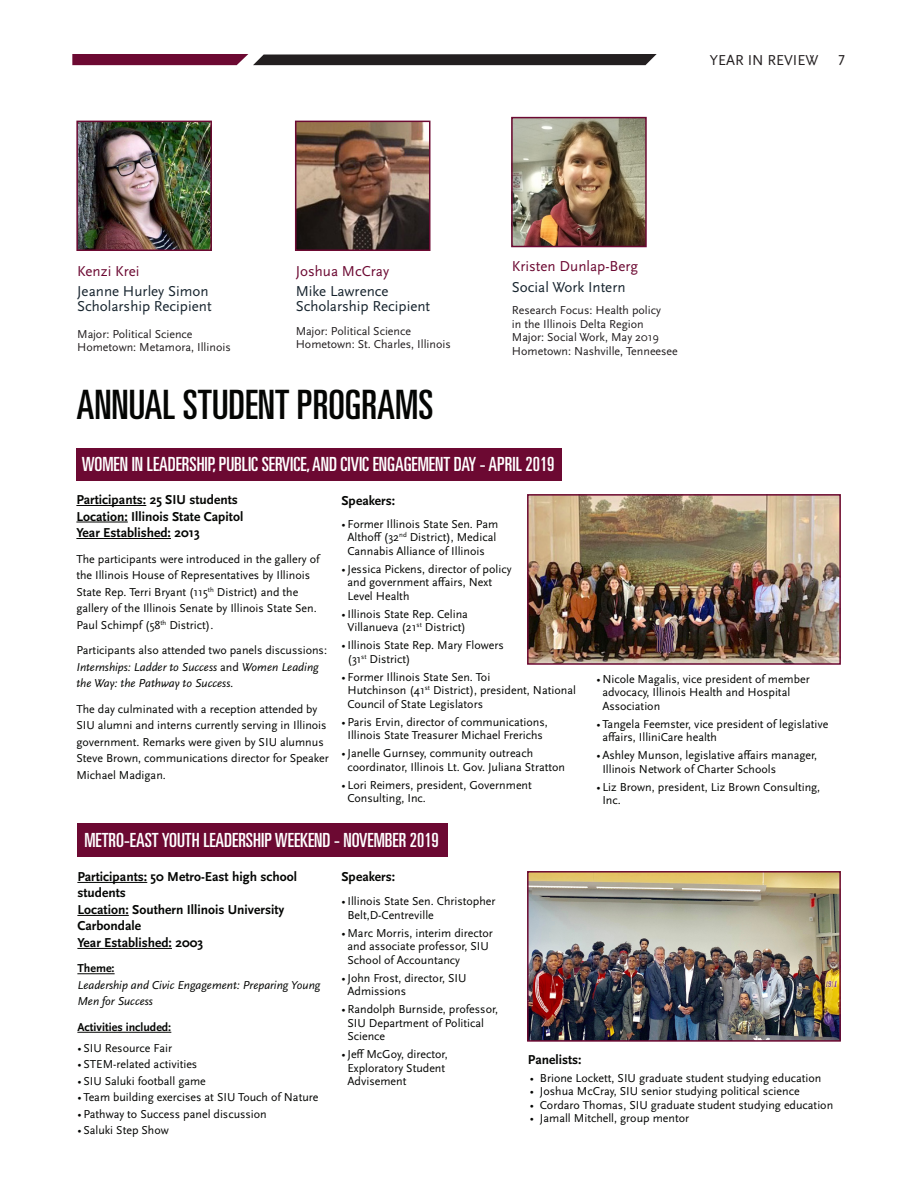
<style>
.page{position:relative;width:918px;height:1188px;background:#fff}
.page>*{position:absolute;margin:0;border:0;box-sizing:border-box;transform-origin:0 0}
.Headline_1{font:ultra-condensed 40.5px "Univers LT Pro";color:#040503}
.t1{font:ultra-condensed 19.5px "Univers LT Pro";color:#fff}
.t2{font:15px/15px "Scala Sans OT";color:#17242e}
.t3{font:15px "Scala Sans OT";color:#6c0932}
.t4{font:15px "Scala Sans OT";color:#231f20}
.Body_Text{font:700 13.5px/16.5px "Scala Sans OT";color:#040503}
.Body_Text-2{font:12px/13.5px "Scala Sans OT";color:#040503}
.t5{font:12px/13.5px "Scala Sans OT";color:#231f20}
.Body_Text-3{font:italic 12px/16.5px "Scala Sans OT";color:#040503}
.Body_Text-4{font:700 12px "Scala Sans OT";color:#040503}
.s1{font-style:normal}
.s2{font-weight:700;font-style:normal}
</style>
<div class="page">
<svg style="left:72px;top:54px;width:585px;height:11px"></svg>
<div style="left:76px;top:448px;width:486px;height:33px;background:#6c0932"></div>
<div style="left:77px;top:824px;width:371px;height:33px;background:#6c0932"></div>
<hr style="left:76px;top:505px;width:70px;height:1px;background:#040503">
<hr style="left:76px;top:522px;width:52px;height:1px;background:#040503">
<hr style="left:76px;top:538px;width:95px;height:1px;background:#040503">
<hr style="left:77px;top:882px;width:70px;height:1px;background:#040503">
<hr style="left:77px;top:915px;width:52px;height:1px;background:#040503">
<hr style="left:77px;top:948px;width:95px;height:1px;background:#040503">
<hr style="left:77px;top:973px;width:38px;height:1px;background:#040503">
<hr style="left:77px;top:1032px;width:94px;height:1px;background:#040503">
<img style="left:79px;top:124px;width:130px;height:124px">
<div style="left:76px;top:121px;width:136px;height:130px;border:2px solid #6c0932"></div>
<img style="left:530px;top:497px;width:308px;height:165px">
<div style="left:527px;top:494px;width:314px;height:171px;border:2px solid #6c0932"></div>
<img style="left:530px;top:874px;width:308px;height:165px">
<div style="left:527px;top:871px;width:314px;height:171px;border:2px solid #6c0932"></div>
<img style="left:514px;top:120px;width:130px;height:124px">
<div style="left:511px;top:117px;width:136px;height:130px;border:2px solid #6c0932"></div>
<img style="left:298px;top:124px;width:129px;height:124px">
<div style="left:295px;top:121px;width:135px;height:130px;border:2px solid #6c0932"></div>
<p class="t4" style="left:710px;top:52px;width:110px">YEAR IN REVIEW</p>
<p class="t4" style="left:838px;top:52px;width:8px">7</p>
<p class="t3" style="left:77px;top:263px;width:64px">Kenzi Krei</p>
<p class="t2" style="left:77px;top:284px;width:133px">Jeanne Hurley Simon</p>
<p class="t2" style="left:77px;top:299px;width:136px">Scholarship Recipient</p>
<p class="t5" style="left:77px;top:327px;width:155px">Major: Political Science<br>Hometown: Metamora, Illinois</p>
<p class="t3" style="left:296px;top:263px;width:95px">Joshua McCray</p>
<p class="t2" style="left:296px;top:284px;width:136px">Mike Lawrence<br>Scholarship Recipient</p>
<p class="t5" style="left:296px;top:324px;width:157px">Major: Political Science<br>Hometown: St. Charles, Illinois</p>
<p class="t3" style="left:512px;top:258px;width:128px">Kristen Dunlap-Berg</p>
<p class="t2" style="left:512px;top:280px;width:115px">Social Work Intern</p>
<p class="t5" style="left:512px;top:304px;width:151px">Research Focus: Health policy</p>
<p class="t5" style="left:512px;top:317px;width:133px">in the Illinois Delta Region</p>
<p class="t5" style="left:512px;top:331px;width:167px">Major: Social Work, May 2019<br>Hometown: Nashville, Tenneesee</p>
<p class="Headline_1" style="left:76px;top:382px;width:358px">ANNUAL STUDENT PROGRAMS</p>
<p class="t1" style="left:82px;top:453px;width:474px">WOMEN IN LEADERSHIP, PUBLIC SERVICE, AND CIVIC ENGAGEMENT DAY - APRIL 2019</p>
<p class="Body_Text" style="left:76px;top:492px;width:168px">Participants: 25 SIU students<br>Location: Illinois State Capitol<br>Year Established: 2013</p>
<p class="Body_Text-2" style="left:76px;top:551px;width:245px;line-height:16.5px">The participants were introduced in the gallery of the Illinois House of Representatives by Illinois State Rep. Terri Bryant (115<sup>th</sup> District) and the gallery of the Illinois Senate by Illinois State Sen.<br>Paul Schimpf (58<sup>th</sup> District).</p>
<p class="Body_Text-3" style="left:76px;top:642px;width:252px"><span class="s1">Participants also attended two panels discussions:<br></span>Internships: Ladder to Success <span class="s1">and</span> Women Leading the Way: the Pathway to Success.</p>
<p class="Body_Text-2" style="left:76px;top:701px;width:254px;line-height:16.5px">The day culminated with a reception attended by SIU alumni and interns currently serving in Illinois government. Remarks were given by SIU alumnus Steve Brown, communications director for Speaker Michael Madigan.</p>
<p class="Body_Text" style="left:341px;top:493px;width:55px">Speakers:</p>
<p class="Body_Text-2" style="left:347px;top:517px;width:152px;text-indent:-6px">• Former Illinois State Sen. Pam<br>Althoff (32<sup>nd</sup> District), Medical<br>Cannabis Alliance of Illinois</p>
<p class="Body_Text-2" style="left:347px;top:562px;width:166px;text-indent:-6px">•Jessica Pickens, director of policy and government affairs, Next<br>Level Health</p>
<p class="Body_Text-2" style="left:341px;top:607px;width:128px;text-align:center">•Illinois State Rep. Celina<br>Villanueva (21<sup>st</sup> District)</p>
<p class="Body_Text-2" style="left:347px;top:639px;width:158px;text-indent:-6px">•Illinois State Rep. Mary Flowers (31<sup>st</sup> District)</p>
<p class="Body_Text-2" style="left:347px;top:670px;width:230px;text-indent:-6px">• Former Illinois State Sen. Toi<br>Hutchinson (41<sup>st</sup> District), president, National<br>Council of State Legislators</p>
<p class="Body_Text-2" style="left:341px;top:715px;width:208px;text-align:center">• Paris Ervin, director of communications,<br>Illinois State Treasurer Michael Frerichs</p>
<p class="Body_Text-2" style="left:347px;top:747px;width:219px;text-indent:-6px">•Janelle Gurnsey, community outreach coordinator, Illinois Lt. Gov. Juliana Stratton</p>
<p class="Body_Text-2" style="left:347px;top:778px;width:186px;text-indent:-6px">• Lori Reimers, president, Government<br>Consulting, Inc.</p>
<p class="t1" style="left:84px;top:829px;width:356px">METRO-EAST YOUTH LEADERSHIP WEEKEND - NOVEMBER 2019</p>
<p class="Body_Text-2" style="left:602px;top:672px;width:209px;text-indent:-6px">•Nicole Magalis, vice president of member advocacy, Illinois Health and Hospital<br>Association</p>
<p class="Body_Text-2" style="left:602px;top:717px;width:228px;text-indent:-6px">• Tangela Feemster, vice president of legislative affairs, IlliniCare health</p>
<p class="Body_Text-2" style="left:602px;top:749px;width:216px;text-indent:-6px">•Ashley Munson, legislative affairs manager,<br>Illinois Network of Charter Schools</p>
<p class="Body_Text-2" style="left:602px;top:780px;width:219px;text-indent:-6px">• Liz Brown, president, Liz Brown Consulting,<br>Inc.</p>
<p class="Body_Text" style="left:77px;top:869px;width:221px">Participants: 50 Metro-East high school students<br>Location: Southern Illinois University<br>Carbondale<br>Year Established: 2003</p>
<p class="Body_Text-3" style="left:77px;top:961px;width:244px"><span class="s2">Theme:<br></span>Leadership and Civic Engagement: Preparing Young<br>Men for Success</p>
<p class="Body_Text-4" style="left:77px;top:1020px;width:95px">Activities included:</p>
<p class="Body_Text-2" style="left:77px;top:1042px;width:96px">• SIU Resource Fair</p>
<p class="Body_Text-2" style="left:77px;top:1058px;width:121px">• STEM-related activities</p>
<p class="Body_Text-2" style="left:77px;top:1075px;width:130px">• SIU Saluki football game</p>
<p class="Body_Text-2" style="left:77px;top:1091px;width:243px">• Team building exercises at SIU Touch of Nature</p>
<p class="Body_Text-2" style="left:77px;top:1108px;width:191px">• Pathway to Success panel discussion</p>
<p class="Body_Text-2" style="left:77px;top:1124px;width:93px">• Saluki Step Show</p>
<p class="Body_Text" style="left:341px;top:869px;width:55px">Speakers:</p>
<p class="Body_Text-2" style="left:347px;top:895px;width:150px;text-indent:-6px">•Illinois State Sen. Christopher<br>Belt,D-Centreville</p>
<p class="Body_Text-2" style="left:347px;top:926px;width:147px;text-indent:-6px">• Marc Morris, interim director and associate professor, SIU<br>School of Accountancy</p>
<p class="Body_Text-2" style="left:347px;top:971px;width:121px;text-indent:-6px">•John Frost, director, SIU<br>Admissions</p>
<p class="Body_Text-2" style="left:347px;top:1003px;width:152px;text-indent:-6px">• Randolph Burnside, professor,<br>SIU Department of Political<br>Science</p>
<p class="Body_Text-2" style="left:347px;top:1048px;width:102px;text-indent:-6px">•Jeff McGoy, director,<br>Exploratory Student<br>Advisement</p>
<p class="Body_Text" style="left:528px;top:1051px;width:55px">Panelists:</p>
<p class="Body_Text-2" style="left:530px;top:1071px;width:293px">• Brione Lockett, SIU graduate student studying education</p>
<p class="Body_Text-2" style="left:530px;top:1085px;width:271px">• Joshua McCray, SIU senior studying political science</p>
<p class="Body_Text-2" style="left:530px;top:1098px;width:305px">• Cordaro Thomas, SIU graduate student studying education</p>
<p class="Body_Text-2" style="left:530px;top:1112px;width:161px">• Jamall Mitchell, group mentor</p>
</div>
